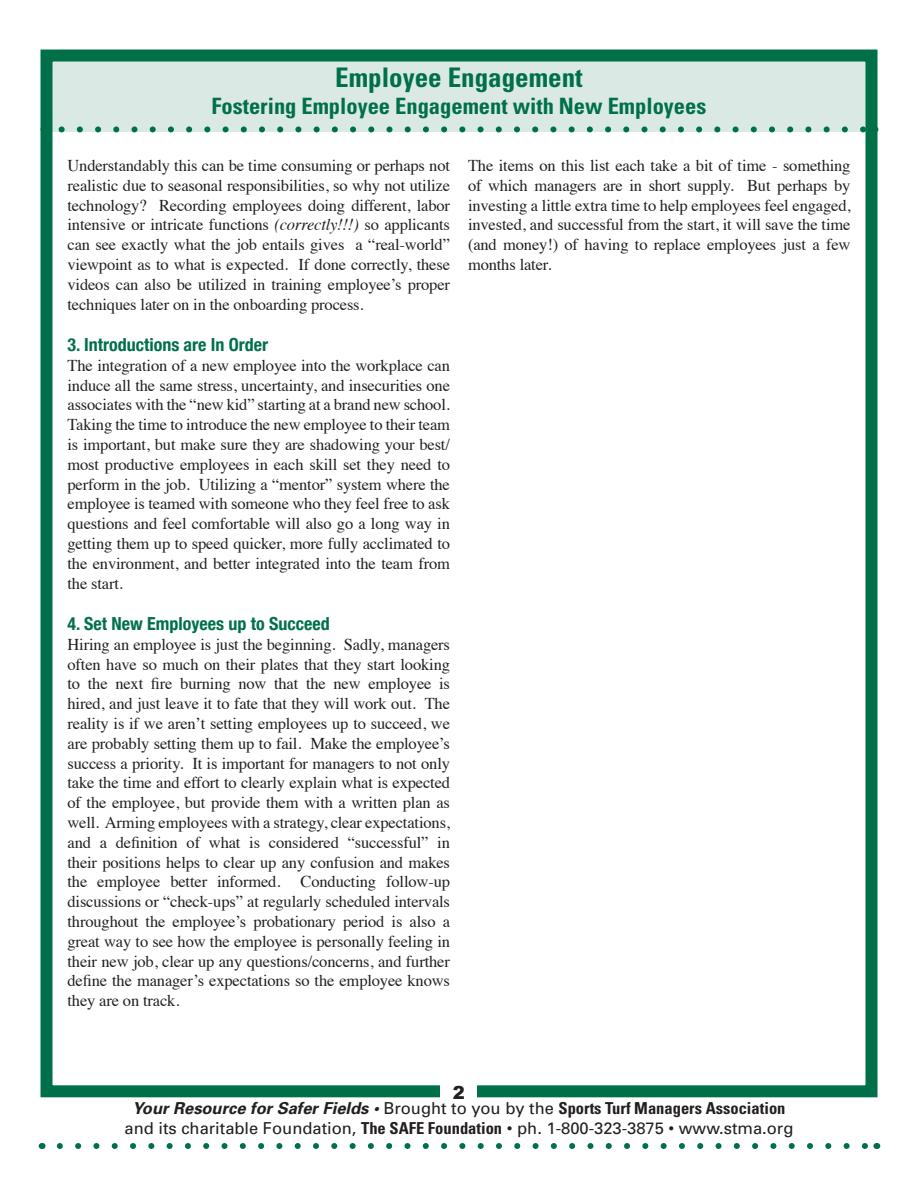
<style>
.page{position:relative;width:918px;height:1188px;background:#fff}
.page>*{position:absolute;margin:0;border:0;box-sizing:border-box;transform-origin:0 0}
.Home_Title{font:700 condensed 27px "Univers";color:#007049}
.Home_Title-2{font:700 condensed 22.5px "Univers";color:#007049}
.checklist_head{font:700 condensed 18px "Helvetica Neue";color:#007049}
.t1{font:900 18px "Arial";color:#231f20}
.Body{font:16.5px/19.8px "Times";letter-spacing:-.01em;color:#231f20;text-align:justify}
.t2{font:16.5px/19.8px "Univers";color:#231f20;text-align:center}
.s1{font-style:italic}
.s2{font-weight:700;font-style:italic}
.s3{font-weight:700;font-stretch:condensed}
</style>
<div class="page">
<div style="left:46px;top:51px;width:826px;height:81px;background:#dae9e4"></div>
<div style="left:40px;top:50px;width:838px;height:1047px;border:12px solid #007049"></div>
<svg style="left:60px;top:1143px;width:807px;height:6px"></svg>
<svg style="left:62px;top:126px;width:803px;height:6px"></svg>
<div style="left:441px;top:1080px;width:36px;height:25px;background:#fff"></div>
<p class="Home_Title" style="left:335px;top:61px;width:249px">Employee Engagement</p>
<p class="Home_Title-2" style="left:212px;top:93px;width:496px">Fostering Employee Engagement with New Employees</p>
<p class="Body" style="left:68px;top:154px;width:384px">Understandably this can be time consuming or perhaps not realistic due to seasonal responsibilities, so why not utilize technology? Recording employees doing different, labor intensive or intricate functions <span class="s1">(correctly!!!)</span> so applicants can see exactly what the job entails gives a “real-world” viewpoint as to what is expected. If done correctly, these videos can also be utilized in training employee’s proper techniques later on in the onboarding process.</p>
<p class="checklist_head" style="left:68px;top:334px;width:202px">3. Introductions are In Order</p>
<p class="Body" style="left:68px;top:354px;width:384px">The integration of a new employee into the workplace can induce all the same stress, uncertainty, and insecurities one associates with the “new kid” starting at a brand new school.<br>Taking the time to introduce the new employee to their team is important, but make sure they are shadowing your best/ most productive employees in each skill set they need to perform in the job. Utilizing a “mentor” system where the employee is teamed with someone who they feel free to ask questions and feel comfortable will also go a long way in getting them up to speed quicker, more fully acclimated to the environment, and better integrated into the team from the start.</p>
<p class="checklist_head" style="left:68px;top:613px;width:264px">4. Set New Employees up to Succeed</p>
<p class="Body" style="left:68px;top:633px;width:384px">Hiring an employee is just the beginning. Sadly, managers often have so much on their plates that they start looking to the next fire burning now that the new employee is hired, and just leave it to fate that they will work out. The reality is if we aren’t setting employees up to succeed, we are probably setting them up to fail. Make the employee’s success a priority. It is important for managers to not only take the time and effort to clearly explain what is expected of the employee, but provide them with a written plan as well. Arming employees with a strategy, clear expectations, and a definition of what is considered “successful” in their positions helps to clear up any confusion and makes the employee better informed. Conducting follow-up discussions or “check-ups” at regularly scheduled intervals throughout the employee’s probationary period is also a great way to see how the employee is personally feeling in their new job, clear up any questions/concerns, and further define the manager’s expectations so the employee knows they are on track.</p>
<p class="Body" style="left:468px;top:154px;width:384px">The items on this list each take a bit of time - something of which managers are in short supply. But perhaps by investing a little extra time to help employees feel engaged, invested, and successful from the start, it will save the time (and money!) of having to replace employees just a few months later.</p>
<p class="t1" style="left:453px;top:1079px;width:14px">2</p>
<p class="t2" style="left:125px;top:1099px;width:670px"><span class="s2">Your Resource for Safer Fields •</span> Brought to you by the <span class="s3">Sports Turf Managers Association </span>and its charitable Foundation, <span class="s3">The SAFE Foundation</span> • ph. 1-800-323-3875 • www.stma.org</p>
</div>
